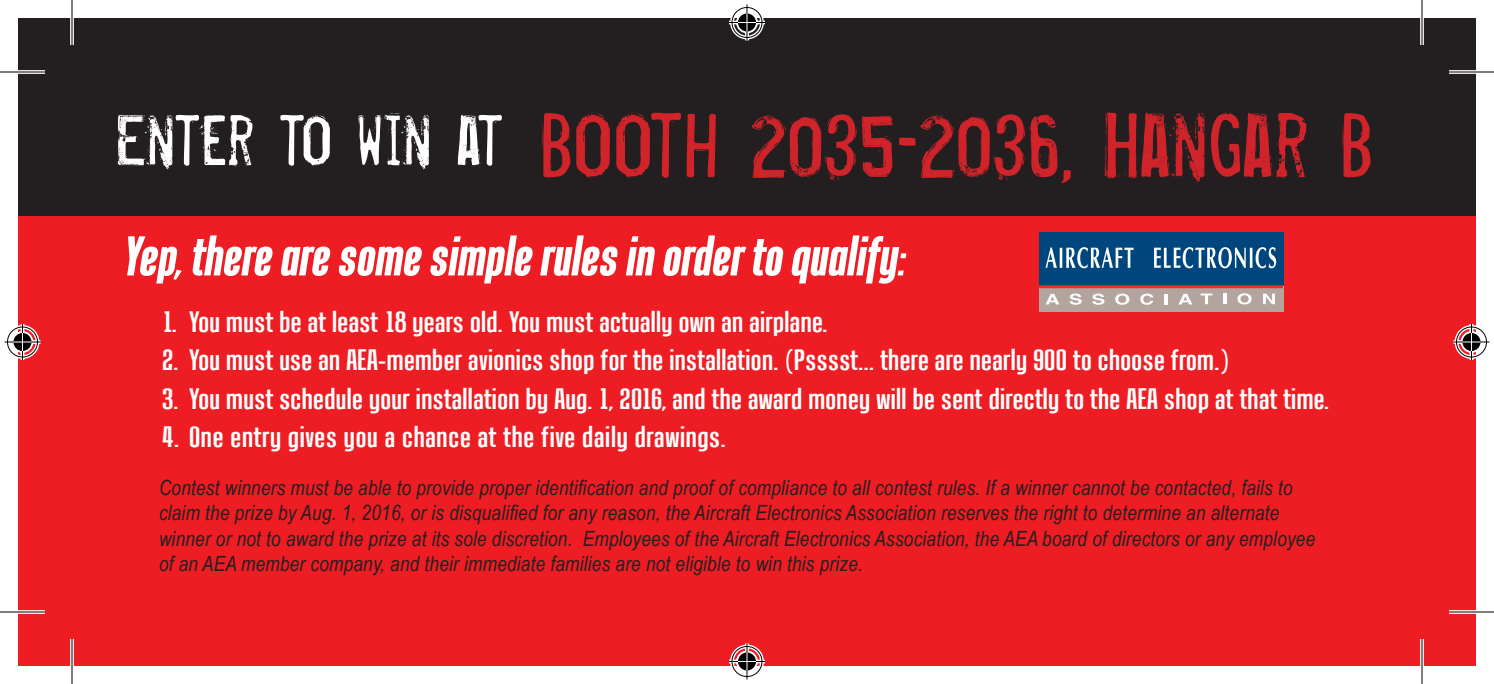
<style>
.page{position:relative;width:1494px;height:684px;background:#fff}
.page>*{position:absolute;margin:0;border:0;box-sizing:border-box;transform-origin:0 0}
.t1{font:96px "Misproject";color:#d1232a}
.t2{font:italic 700 54.6px "Tandelle";color:#fff;scale:1.11 1}
.t3{font:28.8px "Tandelle";letter-spacing:.01em;color:#fff;scale:1.39 1}
.t4{font:italic 21px/25.2px "Arial Narrow";letter-spacing:.01em;color:#231f20}
.s1{font-size:75px;color:#fff}
</style>
<div class="page">
<div style="left:18px;top:18px;width:1458px;height:648px;background:#ee1d23"></div>
<div style="left:18px;top:18px;width:1458px;height:198px;background:#231f20"></div>
<div style="left:1039px;top:232px;width:244px;height:53px;background:#00467e"></div>
<svg style="left:1046px;top:247px;width:88px;height:21px"></svg>
<svg style="left:1154px;top:247px;width:122px;height:21px"></svg>
<div style="left:1039px;top:288px;width:244px;height:24px;background:#b3a59e"></div>
<svg style="left:1046px;top:294px;width:13px;height:10px"></svg>
<svg style="left:1070px;top:294px;width:12px;height:11px"></svg>
<svg style="left:1092px;top:294px;width:12px;height:11px"></svg>
<svg style="left:1115px;top:294px;width:14px;height:11px"></svg>
<svg style="left:1140px;top:294px;width:13px;height:11px"></svg>
<svg style="left:1165px;top:294px;width:3px;height:10px"></svg>
<svg style="left:1178px;top:294px;width:14px;height:10px"></svg>
<svg style="left:1201px;top:294px;width:12px;height:10px"></svg>
<svg style="left:1223px;top:294px;width:3px;height:10px"></svg>
<svg style="left:1238px;top:293px;width:14px;height:11px"></svg>
<svg style="left:1263px;top:294px;width:12px;height:10px"></svg>
<hr style="left:1039px;top:285px;width:244px;height:3px;background:#ee2e22">
<svg style="left:18px;top:70px;width:27px;height:4px"></svg>
<svg style="left:1449px;top:70px;width:27px;height:4px"></svg>
<svg style="left:18px;top:610px;width:27px;height:4px"></svg>
<svg style="left:1449px;top:610px;width:27px;height:4px"></svg>
<svg style="left:70px;top:18px;width:4px;height:27px"></svg>
<svg style="left:70px;top:639px;width:4px;height:27px"></svg>
<svg style="left:1420px;top:18px;width:4px;height:27px"></svg>
<svg style="left:1420px;top:639px;width:4px;height:27px"></svg>
<hr style="left:0;top:71px;width:45px;height:2px;background:#000">
<hr style="left:1449px;top:71px;width:45px;height:2px;background:#000">
<hr style="left:0;top:611px;width:45px;height:2px;background:#000">
<hr style="left:1449px;top:611px;width:45px;height:2px;background:#000">
<hr style="left:71px;top:0;width:2px;height:45px;background:#000">
<hr style="left:71px;top:639px;width:2px;height:45px;background:#000">
<hr style="left:1421px;top:0;width:2px;height:45px;background:#000">
<hr style="left:1421px;top:639px;width:2px;height:45px;background:#000">
<div style="left:730px;top:6px;width:34px;height:33px;border:4px solid #fff;border-radius:50%"></div>
<hr style="left:729px;top:21px;width:36px;height:3px;background:#fff">
<svg style="left:745px;top:6px;width:4px;height:34px"></svg>
<div style="left:736px;top:12px;width:22px;height:21px;border:4px solid #fff;border-radius:50%"></div>
<div style="left:732px;top:7px;width:30px;height:31px;border:1px solid #000;border-radius:50%"></div>
<hr style="left:729px;top:22px;width:36px;height:1px;background:#000">
<hr style="left:746px;top:4px;width:2px;height:36px;background:#000">
<svg style="left:738px;top:14px;width:18px;height:18px"></svg>
<div style="left:730px;top:645px;width:34px;height:33px;border:4px solid #fff;border-radius:50%"></div>
<hr style="left:729px;top:660px;width:36px;height:3px;background:#fff">
<svg style="left:745px;top:644px;width:4px;height:34px"></svg>
<div style="left:736px;top:651px;width:22px;height:21px;border:4px solid #fff;border-radius:50%"></div>
<div style="left:732px;top:646px;width:30px;height:31px;border:1px solid #000;border-radius:50%"></div>
<hr style="left:729px;top:661px;width:36px;height:1px;background:#000">
<hr style="left:746px;top:644px;width:2px;height:36px;background:#000">
<svg style="left:738px;top:652px;width:18px;height:18px"></svg>
<div style="left:6px;top:325px;width:33px;height:34px;border:4px solid #fff;border-radius:50%"></div>
<svg style="left:6px;top:340px;width:34px;height:4px"></svg>
<hr style="left:21px;top:324px;width:3px;height:36px;background:#fff">
<div style="left:12px;top:331px;width:21px;height:22px;border:4px solid #fff;border-radius:50%"></div>
<div style="left:7px;top:327px;width:31px;height:30px;border:1px solid #000;border-radius:50%"></div>
<hr style="left:4px;top:341px;width:36px;height:2px;background:#000">
<hr style="left:22px;top:324px;width:1px;height:36px;background:#000">
<svg style="left:14px;top:333px;width:18px;height:18px"></svg>
<div style="left:1455px;top:325px;width:33px;height:34px;border:4px solid #fff;border-radius:50%"></div>
<svg style="left:1454px;top:340px;width:34px;height:4px"></svg>
<hr style="left:1470px;top:324px;width:3px;height:36px;background:#fff">
<div style="left:1461px;top:331px;width:21px;height:22px;border:4px solid #fff;border-radius:50%"></div>
<div style="left:1456px;top:327px;width:31px;height:30px;border:1px solid #000;border-radius:50%"></div>
<hr style="left:1454px;top:341px;width:36px;height:2px;background:#000">
<hr style="left:1471px;top:324px;width:1px;height:36px;background:#000">
<svg style="left:1462px;top:333px;width:18px;height:18px"></svg>
<p class="t1" style="left:116px;top:82px;width:1259px"><span class="s1">ENTER TO WIN AT</span> BOOTH 2035-2036, HANGAR B</p>
<p class="t2" style="left:122px;top:225px;width:706px">Yep, there are some simple rules in order to qualify:</p>
<p class="t3" style="left:162px;top:305px;width:480px">1. You must be at least 18 years old. You must actually own an airplane.</p>
<p class="t3" style="left:162px;top:344px;width:769px">2. You must use an AEA-member avionics shop for the installation. (Psssst... there are nearly 900 to choose from.)</p>
<p class="t3" style="left:162px;top:382px;width:841px">3. You must schedule your installation by Aug. 1, 2016, and the award money will be sent directly to the AEA shop at that time.</p>
<p class="t3" style="left:162px;top:421px;width:407px">4. One entry gives you a chance at the five daily drawings.</p>
<p class="t4" style="left:159px;top:475px;width:1158px">Contest winners must be able to provide proper identification and proof of compliance to all contest rules. If a winner cannot be contacted, fails to claim the prize by Aug. 1, 2016, or is disqualified for any reason, the Aircraft Electronics Association reserves the right to determine an alternate winner or not to award the prize at its sole discretion. Employees of the Aircraft Electronics Association, the AEA board of directors or any employee of an AEA member company, and their immediate families are not eligible to win this prize.</p>
</div>
